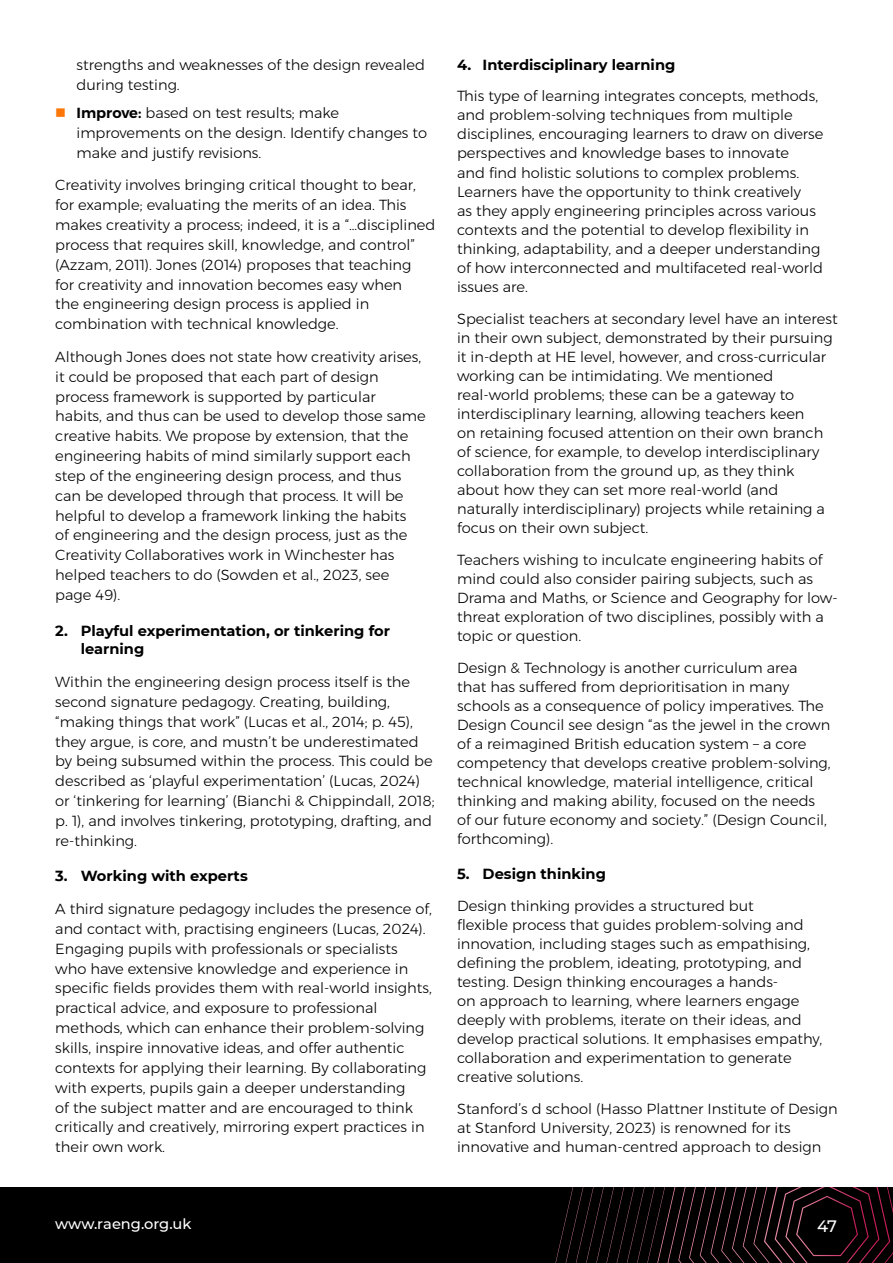
<style>
.page{position:relative;width:893px;height:1263px;background:#fff}
.page>*{position:absolute;margin:0;border:0;box-sizing:border-box;transform-origin:0 0}
.t1{font:500 16.5px "Montserrat";color:#fff}
.t2{font:300 14.7px/19px "Montserrat";color:#000}
.t3{font:700 14.7px/18.8px "Montserrat";color:#000}
.t4{font:500 14.7px "Montserrat";color:#fff}
.s1{color:#fc7608}
.s2{font-weight:600}
</style>
<div class="page">
<div style="left:0;top:1188px;width:893px;height:75px;background:#000"></div>
<svg style="left:555px;top:1188px;width:338px;height:75px"></svg>
<p class="t2" style="left:77px;top:54px;width:350px;line-height:19.8px">strengths and weaknesses of the design revealed during testing.</p>
<p class="t2" style="left:77px;top:103px;width:352px;line-height:19.8px;text-indent:-21px"><span class="s1">▪</span> <span class="s2">Improve:</span> based on test results; make improvements on the design. Identify changes to make and justify revisions.</p>
<p class="t2" style="left:55px;top:175px;width:382px;line-height:19.8px">Creativity involves bringing critical thought to bear, for example; evaluating the merits of an idea. This makes creativity a process; indeed, it is a “…disciplined process that requires skill, knowledge, and control” (Azzam, 2011). Jones (2014) proposes that teaching<br>for creativity and innovation becomes easy when<br>the engineering design process is applied in combination with technical knowledge.</p>
<p class="t2" style="left:55px;top:346px;width:372px;line-height:19.8px">Although Jones does not state how creativity arises, it could be proposed that each part of design process framework is supported by particular habits, and thus can be used to develop those same creative habits. We propose by extension, that the engineering habits of mind similarly support each step of the engineering design process, and thus can be developed through that process. It will be helpful to develop a framework linking the habits<br>of engineering and the design process, just as the Creativity Collaboratives work in Winchester has helped teachers to do (Sowden et al., 2023, see page 49).</p>
<h5 class="t3" style="left:81px;top:620px;width:311px;text-indent:-26px">2. Playful experimentation, or tinkering for learning</h5>
<p class="t2" style="left:55px;top:672px;width:381px;line-height:19.8px">Within the engineering design process itself is the second signature pedagogy. Creating, building, “making things that work” (Lucas et al., 2014; p. 45), they argue, is core, and mustn’t be underestimated by being subsumed within the process. This could be described as ‘playful experimentation’ (Lucas, 2024) or ‘tinkering for learning’ (Bianchi &amp; Chippindall, 2018; p. 1), and involves tinkering, prototyping, drafting, and re-thinking.</p>
<h5 class="t3" style="left:55px;top:866px;width:194px">3. Working with experts</h5>
<p class="t2" style="left:55px;top:899px;width:378px;line-height:19.8px">A third signature pedagogy includes the presence of, and contact with, practising engineers (Lucas, 2024).<br>Engaging pupils with professionals or specialists who have extensive knowledge and experience in specific fields provides them with real-world insights, practical advice, and exposure to professional methods, which can enhance their problem-solving skills, inspire innovative ideas, and offer authentic contexts for applying their learning. By collaborating with experts, pupils gain a deeper understanding<br>of the subject matter and are encouraged to think critically and creatively, mirroring expert practices in their own work.</p>
<h5 class="t3" style="left:457px;top:54px;width:220px">4. Interdisciplinary learning</h5>
<p class="t2" style="left:457px;top:86px;width:368px">This type of learning integrates concepts, methods, and problem-solving techniques from multiple disciplines, encouraging learners to draw on diverse perspectives and knowledge bases to innovate<br>and find holistic solutions to complex problems.<br>Learners have the opportunity to think creatively<br>as they apply engineering principles across various contexts and the potential to develop flexibility in thinking, adaptability, and a deeper understanding of how interconnected and multifaceted real-world issues are.</p>
<p class="t2" style="left:457px;top:309px;width:382px">Specialist teachers at secondary level have an interest in their own subject, demonstrated by their pursuing it in-depth at HE level, however, and cross-curricular working can be intimidating. We mentioned real-world problems; these can be a gateway to interdisciplinary learning, allowing teachers keen<br>on retaining focused attention on their own branch of science, for example, to develop interdisciplinary collaboration from the ground up, as they think about how they can set more real-world (and naturally interdisciplinary) projects while retaining a focus on their own subject.</p>
<p class="t2" style="left:457px;top:550px;width:382px">Teachers wishing to inculcate engineering habits of mind could also consider pairing subjects, such as Drama and Maths, or Science and Geography for low&shy;threat exploration of two disciplines, possibly with a topic or question.</p>
<p class="t2" style="left:457px;top:658px;width:375px">Design &amp; Technology is another curriculum area<br>that has suffered from deprioritisation in many schools as a consequence of policy imperatives. The Design Council see design “as the jewel in the crown of a reimagined British education system – a core competency that develops creative problem-solving, technical knowledge, material intelligence, critical thinking and making ability, focused on the needs of our future economy and society.” (Design Council, forthcoming).</p>
<h5 class="t3" style="left:457px;top:864px;width:150px">5. Design thinking</h5>
<p class="t2" style="left:457px;top:896px;width:367px">Design thinking provides a structured but<br>flexible process that guides problem-solving and innovation, including stages such as empathising, defining the problem, ideating, prototyping, and testing. Design thinking encourages a hands-<br>on approach to learning, where learners engage deeply with problems, iterate on their ideas, and develop practical solutions. It emphasises empathy, collaboration and experimentation to generate creative solutions.</p>
<p class="t2" style="left:457px;top:1099px;width:382px">Stanford’s d school (Hasso Plattner Institute of Design at Stanford University, 2023) is renowned for its innovative and human-centred approach to design</p>
<p class="t4" style="left:55px;top:1213px;width:138px">www.raeng.org.uk</p>
<p class="t1" style="left:817px;top:1215px;width:22px">47</p>
</div>
